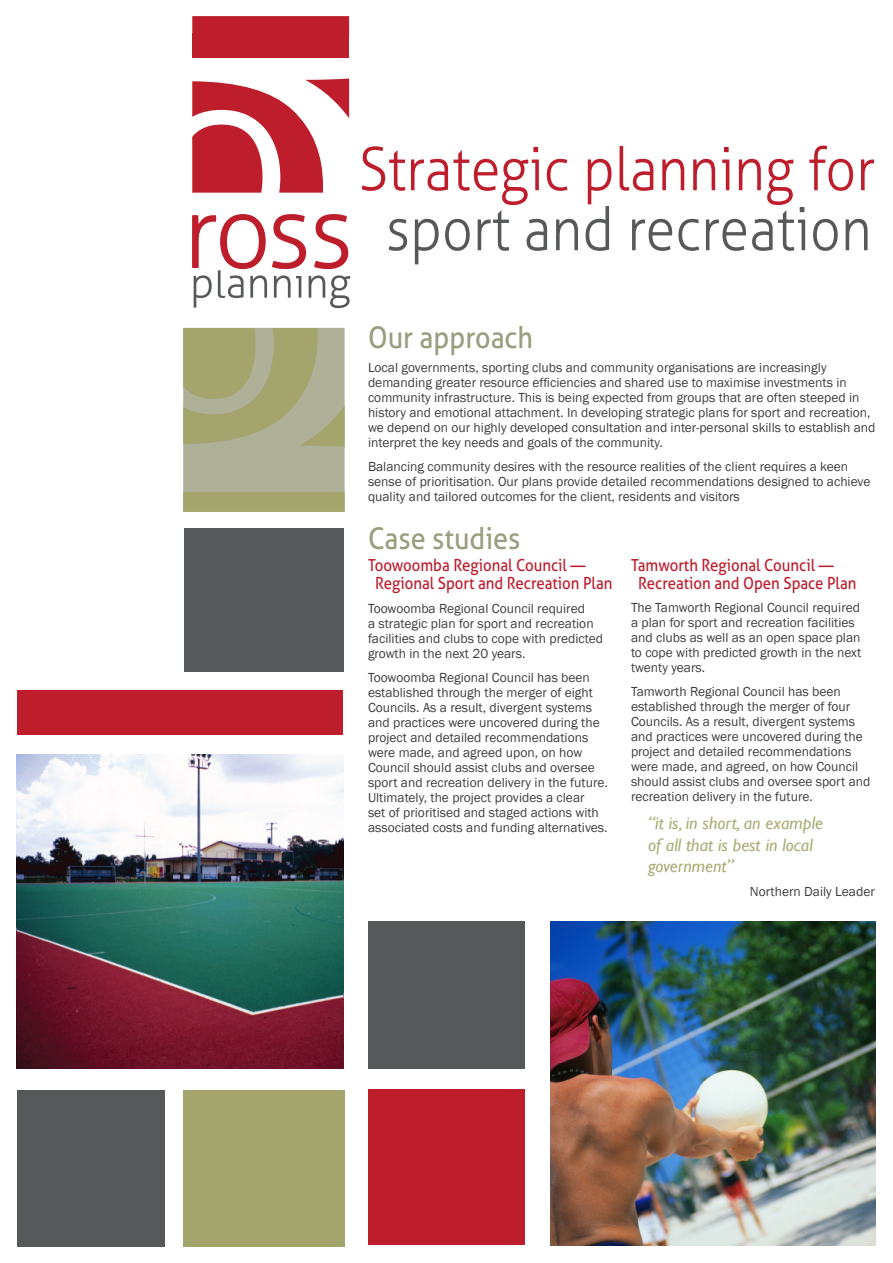
<style>
.page{position:relative;width:893px;height:1263px;background:#fff}
.page>*{position:absolute;margin:0;border:0;box-sizing:border-box;transform-origin:0 0}
.RP_Heading_1{font:300 60px/60px "Aller";color:#be1d2c;text-align:center;scale:.9 1}
.RP_Heading_2{font:30px "Aller";color:#9b9d7f;scale:.9 1}
.RP_Quotation{font:italic 18px/21.6px "Gill Sans";color:#abac76}
.RP_Heading_2_2{font:16.65px/18px "Aller";color:#be1d2c;scale:.9 1}
.RP_body_text{font:13.5px/15px "Franklin Gothic";color:#3e3e3f}
.s1{color:#57585a}
</style>
<div class="page">
<div style="left:183px;top:328px;width:162px;height:184px;background:#afb098;border:4px solid #9b9d7f"></div>
<div style="left:184px;top:529px;width:159px;height:143px;background:#57585a"></div>
<div style="left:18px;top:690px;width:325px;height:45px;background:#be1d2c"></div>
<svg style="left:192px;top:214px;width:158px;height:94px"></svg>
<svg style="left:192px;top:79px;width:157px;height:114px"></svg>
<div style="left:192px;top:16px;width:157px;height:19px;background:#be1d2c"></div>
<div style="left:192px;top:33px;width:157px;height:24px;background:#be1d2c"></div>
<div style="left:183px;top:492px;width:162px;height:20px;background:#a3a56c"></div>
<svg style="left:183px;top:328px;width:162px;height:119px"></svg>
<img style="left:550px;top:922px;width:326px;height:323px">
<div style="left:183px;top:1090px;width:162px;height:156px;background:#a3a56c"></div>
<div style="left:368px;top:1090px;width:157px;height:155px;background:#be1d2c"></div>
<div style="left:18px;top:1090px;width:147px;height:156px;background:#57585a"></div>
<div style="left:368px;top:922px;width:157px;height:147px;background:#57585a"></div>
<img style="left:18px;top:755px;width:325px;height:314px">
<p class="RP_Heading_1" style="left:359px;top:139px;width:575px">Strategic planning for <span class="s1">sport and recreation</span></p>
<p class="RP_Heading_2" style="left:368px;top:319px;width:185px">Our approach</p>
<p class="RP_body_text" style="left:368px;top:360px;width:509px">Local governments, sporting clubs and community organisations are increasingly demanding greater resource efficiencies and shared use to maximise investments in community infrastructure. This is being expected from groups that are often steeped in history and emotional attachment. In developing strategic plans for sport and recreation, we depend on our highly developed consultation and inter-personal skills to establish and interpret the key needs and goals of the community.</p>
<p class="RP_body_text" style="left:368px;top:459px;width:504px">Balancing community desires with the resource realities of the client requires a keen sense of prioritisation. Our plans provide detailed recommendations designed to achieve quality and tailored outcomes for the client, residents and visitors</p>
<p class="RP_Heading_2" style="left:368px;top:520px;width:171px">Case studies</p>
<p class="RP_Heading_2_2" style="left:375px;top:556px;width:265px;text-indent:-7px">Toowoomba Regional Council —<br>Regional Sport and Recreation Plan</p>
<p class="RP_body_text" style="left:368px;top:601px;width:236px">Toowoomba Regional Council required<br>a strategic plan for sport and recreation facilities and clubs to cope with predicted growth in the next 20 years.</p>
<p class="RP_body_text" style="left:368px;top:670px;width:241px">Toowoomba Regional Council has been established through the merger of eight Councils. As a result, divergent systems and practices were uncovered during the project and detailed recommendations were made, and agreed upon, on how Council should assist clubs and oversee sport and recreation delivery in the future.<br>Ultimately, the project provides a clear<br>set of prioritised and staged actions with associated costs and funding alternatives.</p>
<p class="RP_Heading_2_2" style="left:638px;top:556px;width:244px;text-indent:-7px">Tamworth Regional Council —<br>Recreation and Open Space Plan</p>
<p class="RP_body_text" style="left:631px;top:601px;width:232px">The Tamworth Regional Council required a plan for sport and recreation facilities and clubs as well as an open space plan to cope with predicted growth in the next twenty years.</p>
<p class="RP_body_text" style="left:631px;top:685px;width:241px">Tamworth Regional Council has been established through the merger of four Councils. As a result, divergent systems and practices were uncovered during the project and detailed recommendations were made, and agreed, on how Council should assist clubs and oversee sport and recreation delivery in the future.</p>
<p class="RP_Quotation" style="left:648px;top:812px;width:177px">“it is, in short, an example of all that is best in local government”</p>
<p class="RP_body_text" style="left:750px;top:884px;width:127px">Northern Daily Leader</p>
</div>
